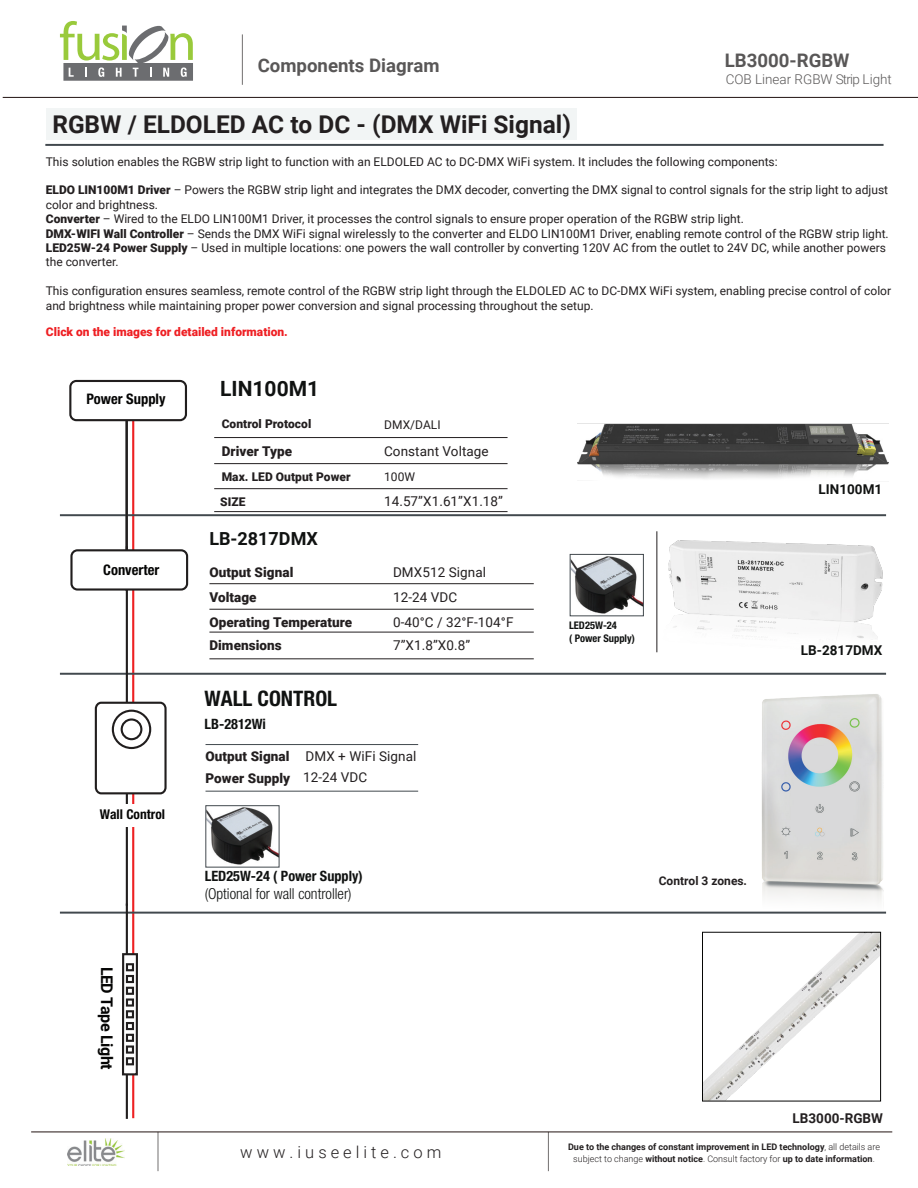
<style>
.page{position:relative;width:918px;height:1188px;background:#fff}
.page>*{position:absolute;margin:0;border:0;box-sizing:border-box;transform-origin:0 0}
.t1{font:700 24.45px "Roboto";color:#231f20}
.t2{font:700 condensed 21.45px "Helvetica Neue LT Std";color:#101211}
.t3{font:700 21px "Roboto";color:#101211}
.t4{font:700 18.6px "Roboto";color:#595757}
.t5{font:700 18px "Roboto";color:#101211}
.t6{font:300 16.5px "Roboto";color:#231f20}
.t7{font:700 16.05px "Roboto";color:#050504}
.t8{font:300 condensed 15.15px "Helvetica Neue LT Std";color:#101211}
.t9{font:700 condensed 14.55px "Helvetica Neue LT Std";color:#050504}
.t10{font:700 condensed 14.25px "Helvetica Neue LT Std";color:#101211}
.t11{font:900 13.5px/21.8px "Roboto";letter-spacing:.005em;color:#231f20}
.t12{font:13.5px "Roboto";letter-spacing:.005em;color:#231f20}
.t13{font:300 13.5px "Roboto";color:#595757}
.t14{font:700 13.5px "Roboto";color:#101211}
.t15{font:700 condensed 13.5px "Helvetica Neue LT Std";color:#050504}
.t16{font:700 13.5px "Roboto";color:#231f20}
.t17{font:12px/14.4px "Roboto";color:#231f20}
.t18{font:900 12px "Roboto";color:#ee1f23}
.t19{font:900 12px "Roboto";letter-spacing:.005em;color:#231f20}
.t20{font:700 12px "Roboto";color:#231f20}
.t21{font:700 condensed 10.5px/12.6px "Helvetica Neue LT Std";color:#101211}
.t22{font:300 9px "Roboto";color:#231f20}
.t23{font:700 9px "Roboto";color:#231f20}
.s1{font-weight:900}
.s2{font-weight:400}
.s3{font-weight:300}
.s4{font-weight:700}
</style>
<div class="page">
<hr style="left:132px;top:390px;width:2px;height:728px;background:#ee2123">
<hr style="left:45px;top:144px;width:839px;height:2px;background:#42494e">
<hr style="left:60px;top:673px;width:826px;height:2px;background:#42494e">
<hr style="left:60px;top:514px;width:826px;height:2px;background:#42494e">
<hr style="left:60px;top:912px;width:826px;height:2px;background:#42494e">
<hr style="left:126px;top:400px;width:2px;height:151px;background:#211e1e">
<hr style="left:126px;top:904px;width:2px;height:215px;background:#211e1e">
<hr style="left:126px;top:546px;width:2px;height:360px;background:#211e1e">
<hr style="left:158px;top:1132px;width:1px;height:39px;background:#727070">
<hr style="left:548px;top:1132px;width:1px;height:39px;background:#727070">
<hr style="left:31px;top:1132px;width:861px;height:1px;background:#211311">
<img style="left:68px;top:1138px;width:56px;height:28px">
<svg style="left:60px;top:21px;width:133px;height:60px"></svg>
<hr style="left:3px;top:97px;width:915px;height:1px;background:#211311">
<hr style="left:242px;top:34px;width:1px;height:51px;background:#727070">
<div style="left:70px;top:381px;width:116px;height:39px;background:#fff;border-radius:6px"></div>
<div style="left:69px;top:380px;width:118px;height:41px;border:2px solid #211e1e;border-radius:6px"></div>
<div style="left:46px;top:108px;width:530px;height:31px;background:#f2f5f5"></div>
<div style="left:71px;top:550px;width:116px;height:40px;background:#fff;border-radius:6px"></div>
<div style="left:70px;top:549px;width:118px;height:42px;border:2px solid #211e1e;border-radius:6px"></div>
<img style="left:208px;top:808px;width:69px;height:57px">
<img style="left:748px;top:694px;width:139px;height:220px">
<hr style="left:206px;top:744px;width:212px;height:1px;background:#42494e">
<hr style="left:206px;top:791px;width:212px;height:1px;background:#42494e">
<div style="left:97px;top:805px;width:77px;height:22px;background:#fff"></div>
<div style="left:96px;top:703px;width:70px;height:90px;background:#fff;border-radius:6px"></div>
<div style="left:95px;top:702px;width:72px;height:92px;border:2px solid #211e1e;border-radius:6px"></div>
<div style="left:112px;top:710px;width:39px;height:39px;border:2px solid #211e1e;border-radius:50%"></div>
<div style="left:121px;top:718px;width:21px;height:22px;border:2px solid #211e1e;border-radius:50%"></div>
<img style="left:704px;top:934px;width:175px;height:165px">
<div style="left:702px;top:932px;width:179px;height:169px;border:1px solid #050504"></div>
<svg style="left:125px;top:956px;width:9px;height:116px"></svg>
<div style="left:122px;top:953px;width:16px;height:122px;border:2px solid #211e1e"></div>
<div style="left:126px;top:963px;width:8px;height:8px;border:2px solid #211e1e"></div>
<div style="left:126px;top:975px;width:8px;height:8px;border:2px solid #211e1e"></div>
<div style="left:126px;top:987px;width:8px;height:8px;border:2px solid #211e1e"></div>
<div style="left:126px;top:998px;width:8px;height:9px;border:2px solid #211e1e"></div>
<div style="left:126px;top:1010px;width:8px;height:8px;border:2px solid #211e1e"></div>
<div style="left:126px;top:1022px;width:8px;height:8px;border:2px solid #211e1e"></div>
<div style="left:126px;top:1034px;width:8px;height:8px;border:2px solid #211e1e"></div>
<div style="left:126px;top:1045px;width:8px;height:9px;border:2px solid #211e1e"></div>
<div style="left:126px;top:1057px;width:8px;height:8px;border:2px solid #211e1e"></div>
<hr style="left:209px;top:583px;width:325px;height:1px;background:#231f20">
<hr style="left:209px;top:609px;width:325px;height:1px;background:#231f20">
<hr style="left:209px;top:632px;width:325px;height:1px;background:#231f20">
<hr style="left:209px;top:659px;width:325px;height:1px;background:#231f20">
<img style="left:577px;top:423px;width:311px;height:93px">
<hr style="left:214px;top:437px;width:294px;height:1px;background:#231f20">
<hr style="left:214px;top:463px;width:294px;height:1px;background:#231f20">
<hr style="left:214px;top:488px;width:294px;height:1px;background:#231f20">
<hr style="left:214px;top:511px;width:294px;height:1px;background:#231f20">
<img style="left:643px;top:531px;width:240px;height:122px">
<img style="left:572px;top:556px;width:70px;height:58px">
<div style="left:570px;top:554px;width:74px;height:62px;border:1px solid #42494e"></div>
<hr style="left:657px;top:531px;width:1px;height:121px;background:#231f20">
<h3 class="t4" style="left:258px;top:53px;width:184px">Components Diagram</h3>
<h1 class="t1" style="left:52px;top:107px;width:520px">RGBW / ELDOLED AC to DC - (DMX WiFi Signal)</h1>
<h3 class="t4" style="left:725px;top:47px;width:126px">LB3000-RGBW</h3>
<p class="t13" style="left:726px;top:70px;width:168px">COB Linear RGBW Strip Light</p>
<p class="t17" style="left:46px;top:154px;width:733px">This solution enables the RGBW strip light to function with an ELDOLED AC to DC-DMX WiFi system. It includes the following components:</p>
<p class="t17" style="left:46px;top:183px;width:844px"><span class="s1">ELDO LIN100M1 Driver</span> – Powers the RGBW strip light and integrates the DMX decoder, converting the DMX signal to control signals for the strip light to adjust color and brightness.<br><span class="s1">Converter</span> – Wired to the ELDO LIN100M1 Driver, it processes the control signals to ensure proper operation of the RGBW strip light.<br><span class="s1">DMX-WIFI Wall Controller</span> – Sends the DMX WiFi signal wirelessly to the converter and ELDO LIN100M1 Driver, enabling remote control of the RGBW strip light.<br><span class="s1">LED25W-24 Power Supply</span> – Used in multiple locations: one powers the wall controller by converting 120V AC from the outlet to 24V DC, while another powers the converter.</p>
<p class="t17" style="left:46px;top:283px;width:847px">This configuration ensures seamless, remote control of the RGBW strip light through the ELDOLED AC to DC-DMX WiFi system, enabling precise control of color and brightness while maintaining proper power conversion and signal processing throughout the setup.</p>
<p class="t18" style="left:46px;top:323px;width:243px">Click on the images for detailed information.</p>
<p class="t9" style="left:86px;top:390px;width:81px">Power Supply</p>
<p class="t9" style="left:103px;top:561px;width:58px">Converter</p>
<p class="t15" style="left:100px;top:806px;width:67px">Wall Control</p>
<h3 class="t7" style="left:118px;top:967px;width:105px;rotate:90deg">DEL epaT t hg i L</h3>
<h3 class="t3" style="left:220px;top:374px;width:100px">LIN100M1</h3>
<p class="t19" style="left:222px;top:416px;width:91px">Control Protocol</p>
<p class="t17" style="left:384px;top:417px;width:58px">DMX/DALI</p>
<p class="t11" style="left:222px;top:439px;width:72px">Driver Type</p>
<p class="t12" style="left:384px;top:441px;width:106px">Constant Voltage</p>
<p class="t19" style="left:222px;top:468px;width:130px">Max. LED Output Power</p>
<p class="t17" style="left:384px;top:469px;width:33px">100W</p>
<p class="t19" style="left:220px;top:494px;width:27px">SIZE</p>
<p class="t12" style="left:384px;top:492px;width:121px">14.57”X1.61”X1.18”</p>
<h3 class="t5" style="left:209px;top:526px;width:110px">LB-2817DMX</h3>
<p class="t11" style="left:209px;top:561px;width:85px">Output Signal</p>
<p class="t12" style="left:393px;top:563px;width:95px">DMX512 Signal</p>
<p class="t11" style="left:209px;top:586px;width:49px">Voltage</p>
<p class="t12" style="left:393px;top:588px;width:66px">12-24 VDC</p>
<p class="t11" style="left:209px;top:611px;width:144px">Operating Temperature</p>
<p class="t12" style="left:393px;top:612px;width:122px">0-40°C / 32°F-104°F</p>
<p class="t11" style="left:209px;top:634px;width:74px">Dimensions</p>
<p class="t12" style="left:393px;top:636px;width:79px">7”X1.8”X0.8”</p>
<h2 class="t2" style="left:205px;top:686px;width:134px">WALL CONTROL</h2>
<p class="t10" style="left:205px;top:715px;width:63px">LB-2812Wi</p>
<p class="t11" style="left:206px;top:745px;width:212px">Output Signal <span class="s2">DMX + WiFi Signal<br></span>Power Supply <span class="s2">12-24 VDC</span></p>
<p class="t10" style="left:205px;top:867px;width:160px">LED25W-24 ( Power Supply)</p>
<p class="t8" style="left:205px;top:885px;width:148px">(Optional for wall controller)</p>
<h3 class="t6" style="left:240px;top:1141px;width:203px">w w w . i u s e e l i t e . c o m</h3>
<p class="t21" style="left:569px;top:619px;width:67px">LED25W-24<br>( Power Supply)</p>
<p class="t14" style="left:819px;top:480px;width:65px">LIN100M1</p>
<p class="t14" style="left:801px;top:641px;width:83px">LB-2817DMX</p>
<p class="t20" style="left:659px;top:872px;width:90px">Control 3 zones.</p>
<p class="t16" style="left:793px;top:1108px;width:92px">LB3000-RGBW</p>
<p class="t23" style="left:568px;top:1140px;width:313px">Due to the changes of constant improvement in LED technology<span class="s3">, all details are</span></p>
<p class="t22" style="left:573px;top:1152px;width:303px">subject to change <span class="s4">without notice</span>. Consult factory for <span class="s4">up to date information</span>.</p>
</div>
